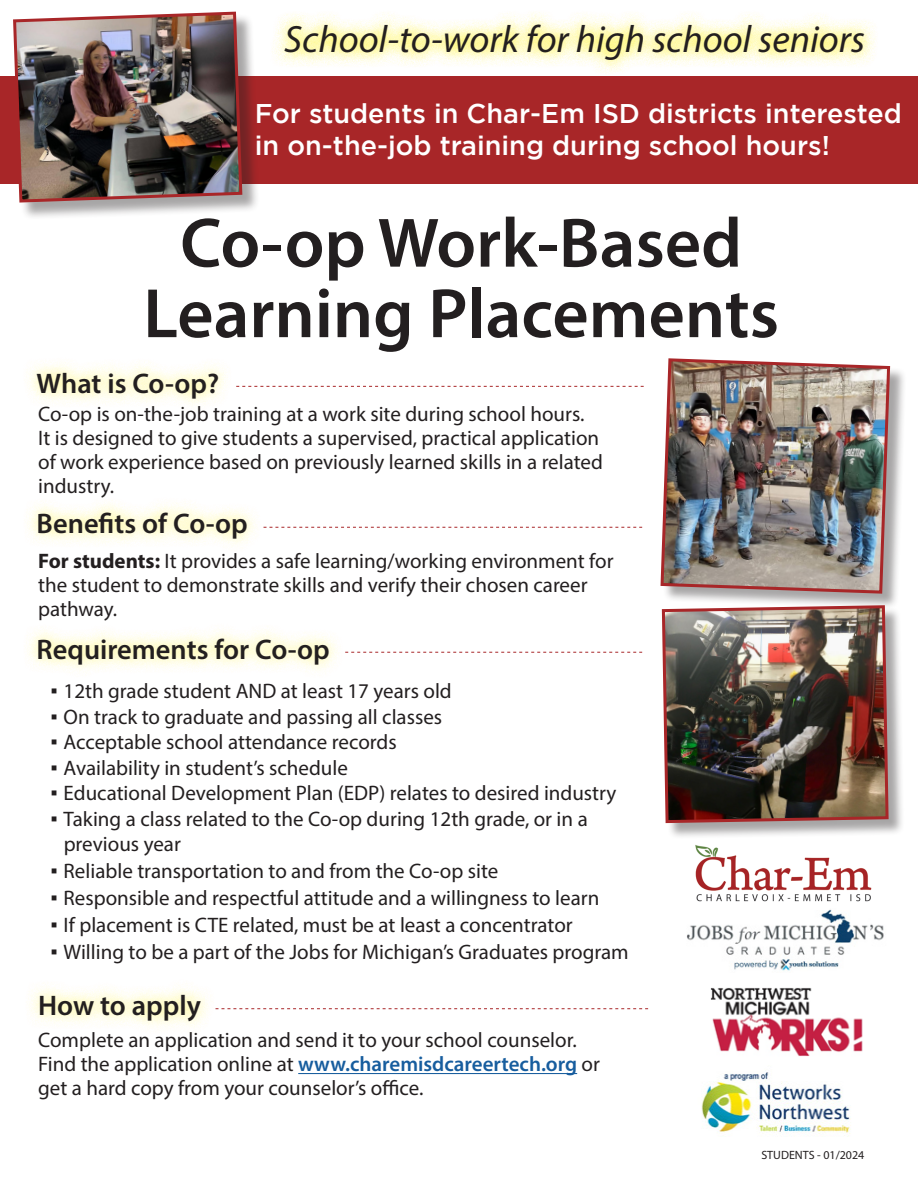
<style>
.page{position:relative;width:918px;height:1188px;background:#fff}
.page>*{position:absolute;margin:0;border:0;box-sizing:border-box;transform-origin:0 0}
.t1{font:600 70.5px/70.5px "Myriad Pro";color:#231f20;text-align:center}
.t2{font:italic 38.1px "Myriad Pro";color:#231f20}
.t3{font:600 28.35px "Myriad Pro";color:#231f20}
.t4{font:500 27px/32.4px "Gotham";color:#fff}
.t5{font:21px/24px "Myriad Pro";color:#231f20}
.t6{font:12px "Myriad Pro";color:#231f20}
.s1{font-weight:700}
.s2{font-family:"Century Gothic"}
.s3{font-weight:600;color:#175d9e}
</style>
<div class="page">
<img style="left:710px;top:988px;width:153px;height:68px">
<div style="left:0;top:76px;width:918px;height:108px;background:#a82628"></div>
<div style="left:269px;top:9px;width:611px;height:67px;background:#fff101;opacity:.6"></div>
<div style="left:15px;top:13px;width:245px;height:207px;background:#231f20;opacity:.4"></div>
<img style="left:13px;top:11px;width:231px;height:193px">
<div style="left:662px;top:360px;width:244px;height:250px;background:#231f20;opacity:.4"></div>
<img style="left:660px;top:358px;width:232px;height:237px">
<hr style="left:298px;top:1073px;width:279px;height:1px;background:#175d9e">
<svg style="left:236px;top:386px;width:408px;height:1px"></svg>
<svg style="left:264px;top:527px;width:378px;height:1px"></svg>
<svg style="left:345px;top:652px;width:297px;height:1px"></svg>
<svg style="left:216px;top:1008px;width:432px;height:1px"></svg>
<img style="left:687px;top:909px;width:197px;height:62px">
<img style="left:701px;top:1072px;width:150px;height:62px">
<div style="left:664px;top:607px;width:241px;height:233px;background:#231f20;opacity:.4"></div>
<img style="left:661px;top:604px;width:229px;height:221px">
<img style="left:695px;top:845px;width:177px;height:57px">
<div style="left:24px;top:979px;width:192px;height:57px;background:#fff101;opacity:.3"></div>
<div style="left:23px;top:622px;width:322px;height:57px;background:#fff101;opacity:.3"></div>
<div style="left:23px;top:497px;width:240px;height:57px;background:#fff101;opacity:.3"></div>
<div style="left:22px;top:356px;width:211px;height:58px;background:#fff101;opacity:.3"></div>
<p class="t2" style="left:284px;top:16px;width:582px">School-to-work for high school seniors</p>
<p class="t4" style="left:255px;top:97px;width:649px">For students in Char-Em ISD districts interested in on-the-job training during school hours!</p>
<p class="t1" style="left:143px;top:206px;width:637px">Co-op Work-Based<br>Learning Placements</p>
<p class="t3" style="left:37px;top:365px;width:184px">What is Co-op?</p>
<p class="t5" style="left:38px;top:402px;width:566px">Co-op is on-the-job training at a work site during school hours.<br>It is designed to give students a supervised, practical application of work experience based on previously learned skills in a related industry.</p>
<p class="t3" style="left:37px;top:505px;width:213px">Benefits of Co-op</p>
<p class="t5" style="left:38px;top:548px;width:577px"><span class="s1">For students:</span> It provides a safe learning/working environment for the student to demonstrate skills and verify their chosen career pathway.</p>
<p class="t3" style="left:37px;top:631px;width:295px">Requirements for Co-op</p>
<p class="t5" style="left:50px;top:679px;width:403px"><span class="s2">▪</span> 12th grade student AND at least 17 years old</p>
<p class="t5" style="left:50px;top:704px;width:393px"><span class="s2">▪</span> On track to graduate and passing all classes</p>
<p class="t5" style="left:50px;top:730px;width:348px"><span class="s2">▪</span> Acceptable school attendance records</p>
<p class="t5" style="left:50px;top:755px;width:299px"><span class="s2">▪</span> Availability in student’s schedule</p>
<p class="t5" style="left:50px;top:781px;width:568px"><span class="s2">▪</span> Educational Development Plan (EDP) relates to desired industry</p>
<p class="t5" style="left:64px;top:805px;width:526px;line-height:25.5px;text-indent:-13px"><span class="s2">▪</span> Taking a class related to the Co-op during 12th grade, or in a previous year</p>
<p class="t5" style="left:50px;top:859px;width:450px"><span class="s2">▪</span> Reliable transportation to and from the Co-op site</p>
<p class="t5" style="left:50px;top:886px;width:551px"><span class="s2">▪</span> Responsible and respectful attitude and a willingness to learn</p>
<p class="t5" style="left:50px;top:913px;width:524px"><span class="s2">▪</span> If placement is CTE related, must be at least a concentrator</p>
<p class="t5" style="left:50px;top:940px;width:580px"><span class="s2">▪</span> Willing to be a part of the Jobs for Michigan’s Graduates program</p>
<p class="t3" style="left:38px;top:987px;width:164px">How to apply</p>
<p class="t5" style="left:38px;top:1028px;width:563px">Complete an application and send it to your school counselor.<br>Find the application online at <span class="s3">www.charemisdcareertech.org</span> or get a hard copy from your counselor’s office.</p>
<p class="t6" style="left:761px;top:1147px;width:105px">STUDENTS - 01/2024</p>
</div>
